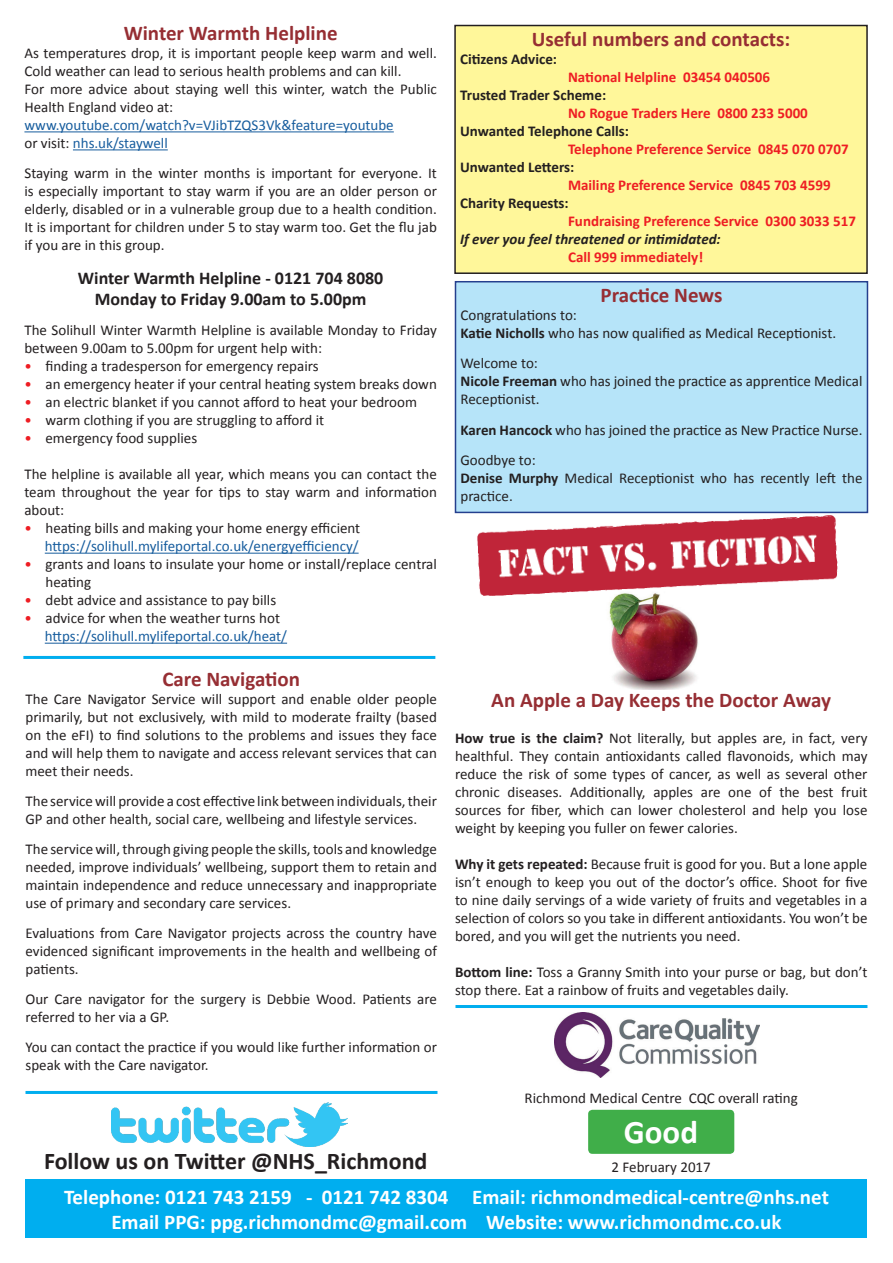
<style>
.page{position:relative;width:893px;height:1263px;background:#fff}
.page>*{position:absolute;margin:0;border:0;box-sizing:border-box;transform-origin:0 0}
.t1{font:700 33px "Calibri";color:#fff}
.t2{font:700 24px "Calibri";color:#231f20}
.t3{font:700 21px/25.2px "Calibri";color:#fff;text-align:center}
.t4{font:700 21px "Calibri";color:#962e33}
.t5{font:700 18px/21.6px "Calibri";color:#231f20;text-align:center}
.t6{font:15px/18px "Calibri";color:#231f20}
.t7{font:15px/18px "Calibri";color:#175d9e}
.t8{font:700 15px "Calibri";color:#ee1d23}
.t9{font:700 15px "Calibri";color:#231f20}
.t10{font:italic 700 15px "Calibri";color:#231f20}
.s1{color:#231f20}
.s2{color:#ee1d23}
.s3{font-weight:700}
</style>
<div class="page">
<img style="left:609px;top:598px;width:90px;height:92px">
<div style="left:26px;top:1179px;width:841px;height:58px;background:#00aeef"></div>
<hr style="left:26px;top:1091px;width:411px;height:3px;background:#00aeef">
<hr style="left:23px;top:656px;width:412px;height:3px;background:#00aeef">
<img style="left:112px;top:1103px;width:235px;height:43px">
<hr style="left:455px;top:1005px;width:412px;height:3px;background:#00aeef">
<div style="left:588px;top:1110px;width:146px;height:44px;background:#40ae49;border-radius:4px"></div>
<img style="left:477px;top:515px;width:361px;height:83px">
<img style="left:554px;top:1013px;width:206px;height:65px">
<div style="left:455px;top:282px;width:412px;height:230px;background:#b6e4f9"></div>
<div style="left:455px;top:281px;width:413px;height:232px;border:2px solid #253f8e"></div>
<hr style="left:24px;top:131px;width:370px;height:1px;background:#175d9e">
<hr style="left:73px;top:149px;width:95px;height:1px;background:#175d9e">
<hr style="left:45px;top:553px;width:314px;height:1px;background:#175d9e">
<hr style="left:45px;top:643px;width:242px;height:1px;background:#175d9e">
<div style="left:455px;top:26px;width:412px;height:247px;background:#fff79a"></div>
<div style="left:454px;top:25px;width:414px;height:249px;border:2px solid #231f20"></div>
<h3 class="t4" style="left:124px;top:20px;width:215px">Winter Warmth Helpline</h3>
<p class="t6" style="left:24px;top:44px;width:414px">As temperatures drop, it is important people keep warm and well.<br>Cold weather can lead to serious health problems and can kill.<br>For more advice about staying well this winter, watch the Public Health England video at:</p>
<p class="t7" style="left:24px;top:116px;width:371px">www.youtube.com/watch?v=VJibTZQS3Vk&amp;feature=youtube <span class="s1">or visit:</span> nhs.uk/staywell</p>
<p class="t6" style="left:24px;top:164px;width:414px;text-align:justify">Staying warm in the winter months is important for everyone. It is especially important to stay warm if you are an older person or elderly, disabled or in a vulnerable group due to a health condition.<br>It is important for children under 5 to stay warm too. Get the flu jab if you are in this group.</p>
<p class="t5" style="left:78px;top:266px;width:307px">Winter Warmth Helpline - 0121 704 8080<br>Monday to Friday 9.00am to 5.00pm</p>
<p class="t6" style="left:24px;top:321px;width:414px">The Solihull Winter Warmth Helpline is available Monday to Friday between 9.00am to 5.00pm for urgent help with:</p>
<p class="t6" style="left:24px;top:357px;width:296px"><span class="s2">•</span> finding a tradesperson for emergency repairs</p>
<p class="t6" style="left:24px;top:375px;width:414px"><span class="s2">•</span> an emergency heater if your central heating system breaks down</p>
<p class="t6" style="left:24px;top:393px;width:394px"><span class="s2">•</span> an electric blanket if you cannot afford to heat your bedroom</p>
<p class="t6" style="left:24px;top:411px;width:301px"><span class="s2">•</span> warm clothing if you are struggling to afford it</p>
<p class="t6" style="left:24px;top:429px;width:174px"><span class="s2">•</span> emergency food supplies</p>
<p class="t6" style="left:24px;top:465px;width:414px;text-align:justify">The helpline is available all year, which means you can contact the team throughout the year for tips to stay warm and information about:</p>
<p class="t7" style="left:24px;top:519px;width:337px;text-align:right"><span class="s2">•</span> <span class="s1">heating bills and making your home energy efficient </span>https://solihull.mylifeportal.co.uk/energyefficiency/</p>
<p class="t6" style="left:45px;top:555px;width:393px;text-indent:-21px"><span class="s2">•</span> grants and loans to insulate your home or install/replace central heating</p>
<p class="t6" style="left:24px;top:591px;width:253px"><span class="s2">•</span> debt advice and assistance to pay bills</p>
<p class="t7" style="left:45px;top:609px;width:244px;text-indent:-20px"><span class="s2">•</span> <span class="s1">advice for when the weather turns hot </span>https://solihull.mylifeportal.co.uk/heat/</p>
<h3 class="t4" style="left:162px;top:665px;width:139px">Care Navigation</h3>
<p class="t6" style="left:26px;top:689px;width:413px;text-align:justify">The Care Navigator Service will support and enable older people primarily, but not exclusively, with mild to moderate frailty (based on the eFI) to find solutions to the problems and issues they face and will help them to navigate and access relevant services that can meet their needs.</p>
<p class="t6" style="left:26px;top:791px;width:413px">The service will provide a cost effective link between individuals, their<br>GP and other health, social care, wellbeing and lifestyle services.</p>
<p class="t6" style="left:26px;top:839px;width:413px;text-align:justify">The service will, through giving people the skills, tools and knowledge needed, improve individuals’ wellbeing, support them to retain and maintain independence and reduce unnecessary and inappropriate use of primary and secondary care services.</p>
<p class="t6" style="left:26px;top:923px;width:413px;text-align:justify">Evaluations from Care Navigator projects across the country have evidenced significant improvements in the health and wellbeing of patients.</p>
<p class="t6" style="left:26px;top:989px;width:413px">Our Care navigator for the surgery is Debbie Wood. Patients are referred to her via a GP.</p>
<p class="t6" style="left:26px;top:1037px;width:413px">You can contact the practice if you would like further information or speak with the Care navigator.</p>
<h2 class="t2" style="left:44px;top:1146px;width:385px">Follow us on Twitter @NHS_Richmond</h2>
<h3 class="t4" style="left:532px;top:26px;width:260px">Useful numbers and contacts:</h3>
<p class="t9" style="left:460px;top:50px;width:98px">Citizens Advice:</p>
<p class="t8" style="left:568px;top:68px;width:204px">National Helpline 03454 040506</p>
<p class="t9" style="left:460px;top:86px;width:148px">Trusted Trader Scheme:</p>
<p class="t8" style="left:568px;top:104px;width:241px">No Rogue Traders Here 0800 233 5000</p>
<p class="t9" style="left:460px;top:122px;width:170px">Unwanted Telephone Calls:</p>
<p class="t8" style="left:568px;top:140px;width:282px">Telephone Preference Service 0845 070 0707</p>
<p class="t9" style="left:460px;top:158px;width:116px">Unwanted Letters:</p>
<p class="t8" style="left:568px;top:176px;width:264px">Mailing Preference Service 0845 703 4599</p>
<p class="t9" style="left:460px;top:194px;width:110px">Charity Requests:</p>
<p class="t8" style="left:568px;top:212px;width:289px">Fundraising Preference Service 0300 3033 517</p>
<p class="t10" style="left:460px;top:230px;width:262px">If ever you feel threatened or intimidated:</p>
<p class="t8" style="left:568px;top:248px;width:137px">Call 999 immediately!</p>
<h3 class="t4" style="left:600px;top:282px;width:123px">Practice News</h3>
<p class="t6" style="left:460px;top:306px;width:377px">Congratulations to:<br><span class="s3">Katie Nicholls</span> who has now qualified as Medical Receptionist.</p>
<p class="t6" style="left:460px;top:354px;width:403px">Welcome to:<br><span class="s3">Nicole Freeman</span> who has joined the practice as apprentice Medical<br>Receptionist.</p>
<p class="t6" style="left:460px;top:414px;width:403px;line-height:30px"><span class="s3">Karen Hancock</span> who has joined the practice as New Practice Nurse.<br>Goodbye to:</p>
<p class="t6" style="left:460px;top:468px;width:403px"><span class="s3">Denise Murphy</span> Medical Receptionist who has recently left the practice.</p>
<h3 class="t4" style="left:491px;top:687px;width:341px">An Apple a Day Keeps the Doctor Away</h3>
<p class="t6" style="left:455px;top:728px;width:414px;text-align:justify"><span class="s3">How true is the claim?</span> Not literally, but apples are, in fact, very healthful. They contain antioxidants called flavonoids, which may reduce the risk of some types of cancer, as well as several other chronic diseases. Additionally, apples are one of the best fruit sources for fiber, which can lower cholesterol and help you lose weight by keeping you fuller on fewer calories.</p>
<p class="t6" style="left:455px;top:854px;width:414px;text-align:justify"><span class="s3">Why it gets repeated:</span> Because fruit is good for you. But a lone apple isn’t enough to keep you out of the doctor’s office. Shoot for five to nine daily servings of a wide variety of fruits and vegetables in a selection of colors so you take in different antioxidants. You won’t be bored, and you will get the nutrients you need.</p>
<p class="t6" style="left:455px;top:962px;width:414px"><span class="s3">Bottom line:</span> Toss a Granny Smith into your purse or bag, but don’t stop there. Eat a rainbow of fruits and vegetables daily.</p>
<p class="t6" style="left:525px;top:1088px;width:275px">Richmond Medical Centre CQC overall rating</p>
<h1 class="t1" style="left:624px;top:1111px;width:76px">Good</h1>
<p class="t6" style="left:612px;top:1157px;width:101px">2 February 2017</p>
<h3 class="t3" style="left:64px;top:1183px;width:766px">Telephone: 0121 743 2159 - 0121 742 8304 Email: richmondmedical-centre@nhs.net<br>Email PPG: ppg.richmondmc@gmail.com Website: www.richmondmc.co.uk</h3>
</div>
